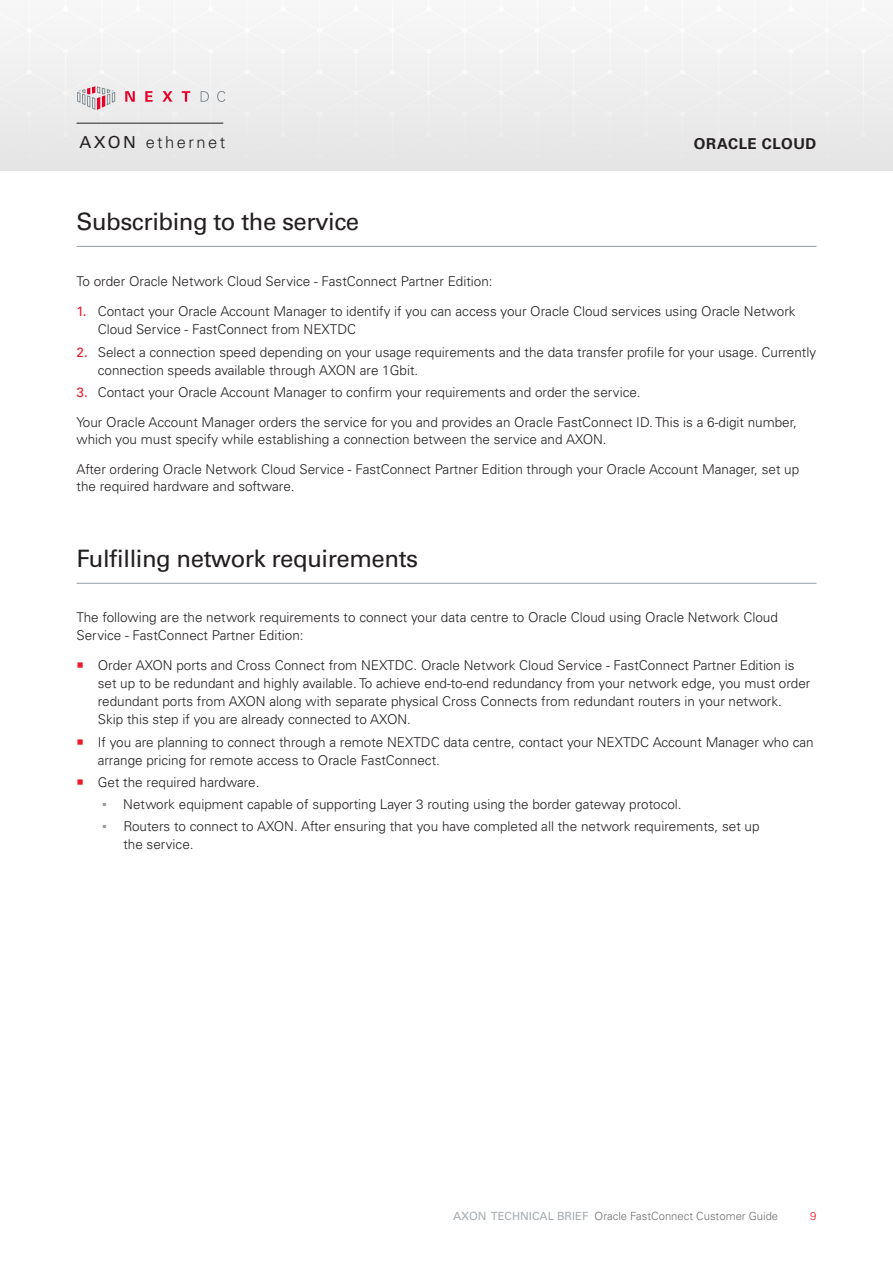
<style>
.page{position:relative;width:893px;height:1263px;background:#fff}
.page>*{position:absolute;margin:0;border:0;box-sizing:border-box;transform-origin:0 0}
.t1{font:24px "Univers LT Std";letter-spacing:-.02em;color:#231f20}
.t2{font:300 16.5px "Univers LT Std";letter-spacing:.15em;color:#231f20}
.t3{font:700 15px "Univers LT Std";letter-spacing:.035em;color:#231f20}
.t4{font:300 13.5px/18px "Univers LT Std";color:#231f20}
.t5{font:300 11.25px "Univers LT Std";color:#6f6e6f}
.t6{font:300 11.25px "Univers LT Std";color:#ed1c2b}
.s1{font-weight:400}
.s2{font-weight:400;color:#ed1c2b}
.s3{color:#ed1c2b}
.s4{font-family:"Arial";font-weight:400;color:#939aa0}
.s5{font-weight:400;color:#a5abaf}
</style>
<div class="page">
<div style="left:0;top:29px;width:319px;height:141px;background:#ededed"></div>
<div style="left:320px;top:29px;width:435px;height:141px;background:#ededed"></div>
<div style="left:755px;top:29px;width:138px;height:141px;background:#ededed"></div>
<hr style="left:77px;top:123px;width:146px;height:1px;background:#231f20">
<svg style="left:125px;top:91px;width:10px;height:11px"></svg>
<svg style="left:145px;top:91px;width:8px;height:11px"></svg>
<svg style="left:162px;top:91px;width:11px;height:11px"></svg>
<svg style="left:182px;top:91px;width:8px;height:11px"></svg>
<svg style="left:201px;top:91px;width:8px;height:11px"></svg>
<svg style="left:217px;top:91px;width:8px;height:11px"></svg>
<svg style="left:77px;top:86px;width:38px;height:24px"></svg>
<hr style="left:77px;top:246px;width:739px;height:1px;background:#939aa0">
<hr style="left:77px;top:583px;width:739px;height:1px;background:#939aa0">
<p class="t2" style="left:80px;top:132px;width:147px"><span class="s1">AXON</span> ethernet</p>
<p class="t3" style="left:694px;top:135px;width:124px">ORACLE CLOUD</p>
<h1 class="t1" style="left:77px;top:207px;width:284px">Subscribing to the service</h1>
<p class="t4" style="left:77px;top:272px;width:418px">To order Oracle Network Cloud Service - FastConnect Partner Edition:</p>
<p class="t4" style="left:98px;top:302px;width:699px;text-indent:-21px"><span class="s2">1.</span> Contact your Oracle Account Manager to identify if you can access your Oracle Cloud services using Oracle Network<br>Cloud Service - FastConnect from NEXTDC</p>
<p class="t4" style="left:98px;top:343px;width:720px;text-indent:-21px"><span class="s2">2.</span> Select a connection speed depending on your usage requirements and the data transfer profile for your usage. Currently connection speeds available through AXON are 1Gbit.</p>
<p class="t4" style="left:77px;top:383px;width:566px"><span class="s2">3.</span> Contact your Oracle Account Manager to confirm your requirements and order the service.</p>
<p class="t4" style="left:77px;top:413px;width:722px;line-height:17.2px">Your Oracle Account Manager orders the service for you and provides an Oracle FastConnect ID. This is a 6-digit number, which you must specify while establishing a connection between the service and AXON.</p>
<p class="t4" style="left:77px;top:461px;width:724px;line-height:17.2px">After ordering Oracle Network Cloud Service - FastConnect Partner Edition through your Oracle Account Manager, set up the required hardware and software.</p>
<h1 class="t1" style="left:77px;top:544px;width:343px">Fulfilling network requirements</h1>
<p class="t4" style="left:77px;top:609px;width:703px;line-height:17.2px">The following are the network requirements to connect your data centre to Oracle Cloud using Oracle Network Cloud<br>Service - FastConnect Partner Edition:</p>
<p class="t4" style="left:98px;top:657px;width:714px;text-indent:-21px"><span class="s3">○</span> Order AXON ports and Cross Connect from NEXTDC. Oracle Network Cloud Service - FastConnect Partner Edition is set up to be redundant and highly available. To achieve end-to-end redundancy from your network edge, you must order redundant ports from AXON along with separate physical Cross Connects from redundant routers in your network.<br>Skip this step if you are already connected to AXON.</p>
<p class="t4" style="left:98px;top:733px;width:717px;text-indent:-21px"><span class="s3">○</span> If you are planning to connect through a remote NEXTDC data centre, contact your NEXTDC Account Manager who can arrange pricing for remote access to Oracle FastConnect.</p>
<p class="t4" style="left:77px;top:773px;width:185px"><span class="s3">○</span> Get the required hardware.</p>
<p class="t4" style="left:102px;top:795px;width:581px"><span class="s4">▪</span> Network equipment capable of supporting Layer 3 routing using the border gateway protocol.</p>
<p class="t4" style="left:123px;top:818px;width:638px;text-indent:-21px"><span class="s4">▪</span> Routers to connect to AXON. After ensuring that you have completed all the network requirements, set up the service.</p>
<p class="t5" style="left:453px;top:1209px;width:327px"><span class="s5">AXON TECHNICAL BRIEF</span> Oracle FastConnect Customer Guide</p>
<p class="t6" style="left:810px;top:1209px;width:8px">9</p>
</div>
